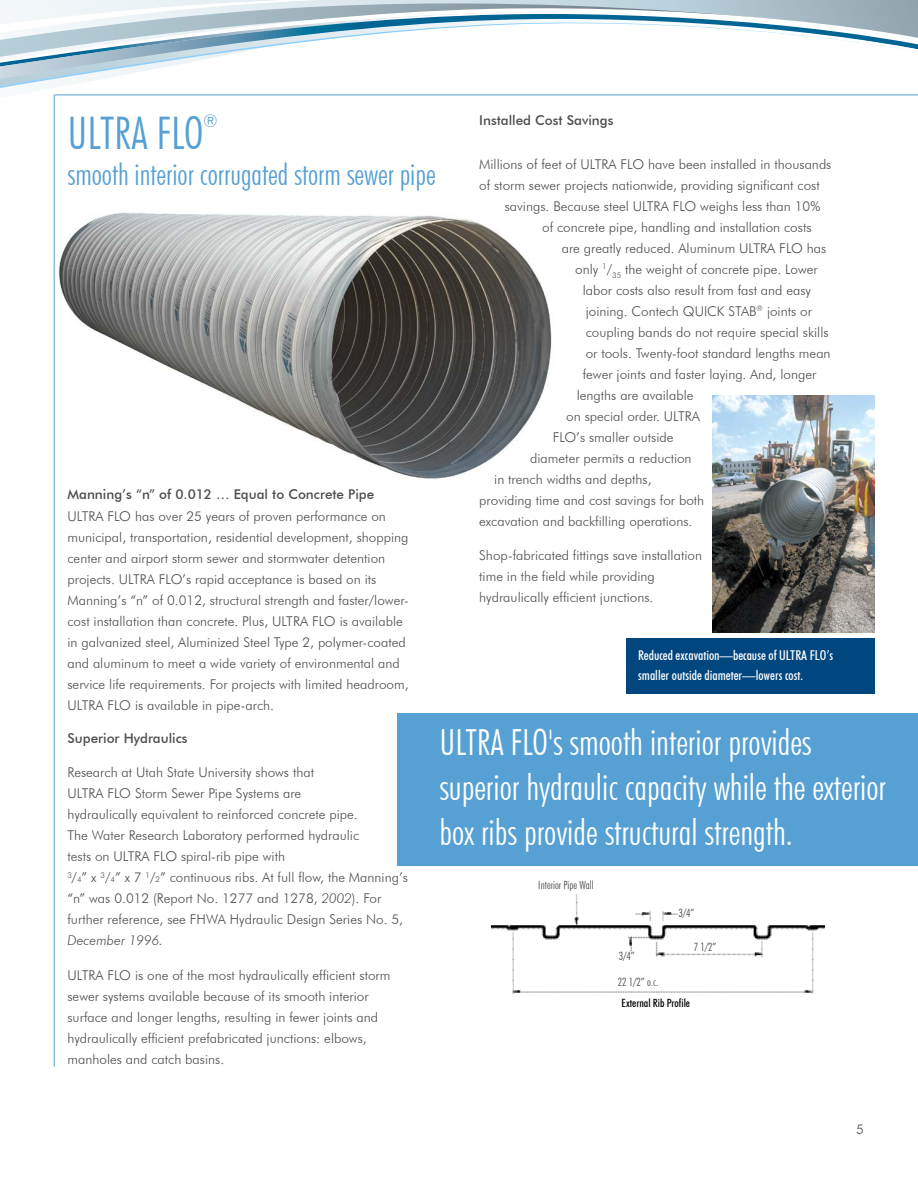
<style>
.page{position:relative;width:918px;height:1188px;background:#fff}
.page>*{position:absolute;margin:0;border:0;box-sizing:border-box;transform-origin:0 0}
.t1{font:300 condensed 45px "Futura BT";color:#56a0d3}
.t2{font:300 condensed 36px/45px "Futura BT";color:#fff}
.t3{font:300 condensed 30px "Futura BT";color:#56a0d3}
.t4{font:300 condensed 17.55px "Futura BT";color:#56a0d3}
.t5{font:300 13.5px/21px "Futura BT";color:#4d4d4f}
.t6{font:500 13.5px "Futura BT";color:#4d4d4f}
.t7{font:500 condensed 13.5px/19.5px "Futura BT";color:#fff}
.t8{font:italic 300 13.5px "Futura BT";color:#4d4d4f}
.t9{font:300 condensed 11.4px "Futura BT";color:#4d4d4f}
.t10{font:500 condensed 11.4px "Futura BT";color:#000}
.s1{font-size:7.8px}
.s2{font-style:italic}
</style>
<div class="page">
<svg style="left:317px;top:0;width:601px;height:3px;background:#bccfd7"></svg>
<svg style="left:0;top:6px;width:918px;height:6px"></svg>
<svg style="left:0;top:14px;width:918px;height:5px"></svg>
<svg style="left:0;top:19px;width:918px;height:135px"></svg>
<hr style="left:118px;top:84px;width:765px;height:1px;background:#fff">
<img style="left:53px;top:154px;width:499px;height:360px">
<div style="left:397px;top:713px;width:521px;height:153px;background:#56a0d3"></div>
<img style="left:492px;top:895px;width:333px;height:98px">
<img style="left:712px;top:395px;width:162px;height:238px">
<div style="left:626px;top:638px;width:248px;height:56px;background:#00467f"></div>
<hr style="left:55px;top:95px;width:863px;height:1px;background:#56a0d3">
<hr style="left:54px;top:95px;width:1px;height:972px;background:#56a0d3">
<h1 class="t1" style="left:68px;top:106px;width:137px">ULTRA FLO</h1>
<p class="t4" style="left:203px;top:110px;width:16px">®</p>
<h3 class="t3" style="left:68px;top:156px;width:370px">smooth interior corrugated storm sewer pipe</h3>
<p class="t6" style="left:479px;top:112px;width:136px">Installed Cost Savings</p>
<p class="t5" style="left:479px;top:153px;width:354px">Millions of feet of ULTRA FLO have been installed in thousands</p>
<p class="t5" style="left:479px;top:174px;width:342px">of storm sewer projects nationwide, providing significant cost</p>
<p class="t5" style="left:505px;top:195px;width:317px">savings. Because steel ULTRA FLO weighs less than 10%</p>
<p class="t5" style="left:542px;top:216px;width:271px">of concrete pipe, handling and installation costs</p>
<p class="t5" style="left:562px;top:237px;width:266px">are greatly reduced. Aluminum ULTRA FLO has</p>
<p class="t5" style="left:575px;top:258px;width:244px">only <sup>1</sup>/<sub>35</sub> the weight of concrete pipe. Lower</p>
<p class="t5" style="left:583px;top:279px;width:230px">labor costs also result from fast and easy</p>
<p class="t5" style="left:586px;top:300px;width:228px">joining. Contech QUICK STAB<sup>®</sup> joints or</p>
<p class="t5" style="left:586px;top:321px;width:244px">coupling bands do not require special skills</p>
<p class="t5" style="left:586px;top:342px;width:246px">or tools. Twenty-foot standard lengths mean</p>
<p class="t5" style="left:583px;top:363px;width:235px">fewer joints and faster laying. And, longer</p>
<p class="t5" style="left:577px;top:384px;width:118px">lengths are available</p>
<p class="t5" style="left:566px;top:405px;width:135px">on special order. ULTRA</p>
<p class="t5" style="left:553px;top:426px;width:122px">FLO’s smaller outside</p>
<p class="t5" style="left:530px;top:447px;width:163px">diameter permits a reduction</p>
<p class="t5" style="left:494px;top:468px;width:159px">in trench widths and depths,</p>
<p class="t5" style="left:479px;top:489px;width:227px">providing time and cost savings for both</p>
<p class="t5" style="left:479px;top:510px;width:215px">excavation and backfilling operations.</p>
<p class="t5" style="left:479px;top:545px;width:224px">Shop-fabricated fittings save installation time in the field while providing hydraulically efficient junctions.</p>
<p class="t6" style="left:68px;top:486px;width:308px">Manning’s “n” of 0.012 … Equal to Concrete Pipe</p>
<p class="t5" style="left:68px;top:505px;width:343px">ULTRA FLO has over 25 years of proven performance on municipal, transportation, residential development, shopping center and airport storm sewer and stormwater detention projects. ULTRA FLO’s rapid acceptance is based on its Manning’s “n” of 0.012, structural strength and faster/lower&shy;cost installation than concrete. Plus, ULTRA FLO is available in galvanized steel, Aluminized Steel Type 2, polymer-coated and aluminum to meet a wide variety of environmental and service life requirements. For projects with limited headroom, ULTRA FLO is available in pipe-arch.</p>
<p class="t6" style="left:68px;top:730px;width:122px">Superior Hydraulics</p>
<p class="t5" style="left:67px;top:762px;width:342px">Research at Utah State University shows that<br>ULTRA FLO Storm Sewer Pipe Systems are<br>hydraulically equivalent to reinforced concrete pipe.<br>The Water Research Laboratory performed hydraulic<br>tests on ULTRA FLO spiral-rib pipe with<br><sup>3</sup>/<span class="s1">4</span>” x <sup>3</sup>/<span class="s1">4</span>” x 7 <sup>1</sup>/<span class="s1">2</span>” continuous ribs. At full flow, the Manning’s “n” was 0.012 (Report No. 1277 and 1278, <span class="s2">2002</span>). For further reference, see FHWA Hydraulic Design Series No. 5,</p>
<p class="t8" style="left:67px;top:932px;width:97px">December 1996.</p>
<p class="t5" style="left:67px;top:964px;width:324px">ULTRA FLO is one of the most hydraulically efficient storm sewer systems available because of its smooth interior surface and longer lengths, resulting in fewer joints and hydraulically efficient prefabricated junctions: elbows, manholes and catch basins.</p>
<p class="t7" style="left:638px;top:645px;width:196px">Reduced excavation—because of ULTRA FLO’s smaller outside diameter—lowers cost.</p>
<h2 class="t2" style="left:439px;top:720px;width:448px">ULTRA FLO's smooth interior provides superior hydraulic capacity while the exterior box ribs provide structural strength.</h2>
<p class="t9" style="left:538px;top:878px;width:57px">Interior Pipe Wall</p>
<p class="t9" style="left:679px;top:906px;width:17px">3/4”</p>
<p class="t9" style="left:694px;top:940px;width:24px">7 1/2”</p>
<p class="t9" style="left:619px;top:949px;width:17px">3/4”</p>
<p class="t9" style="left:618px;top:975px;width:42px">22 1/2” o.c.</p>
<p class="t10" style="left:622px;top:996px;width:70px">External Rib Profile</p>
<p class="t5" style="left:856px;top:1119px;width:9px">5</p>
</div>
